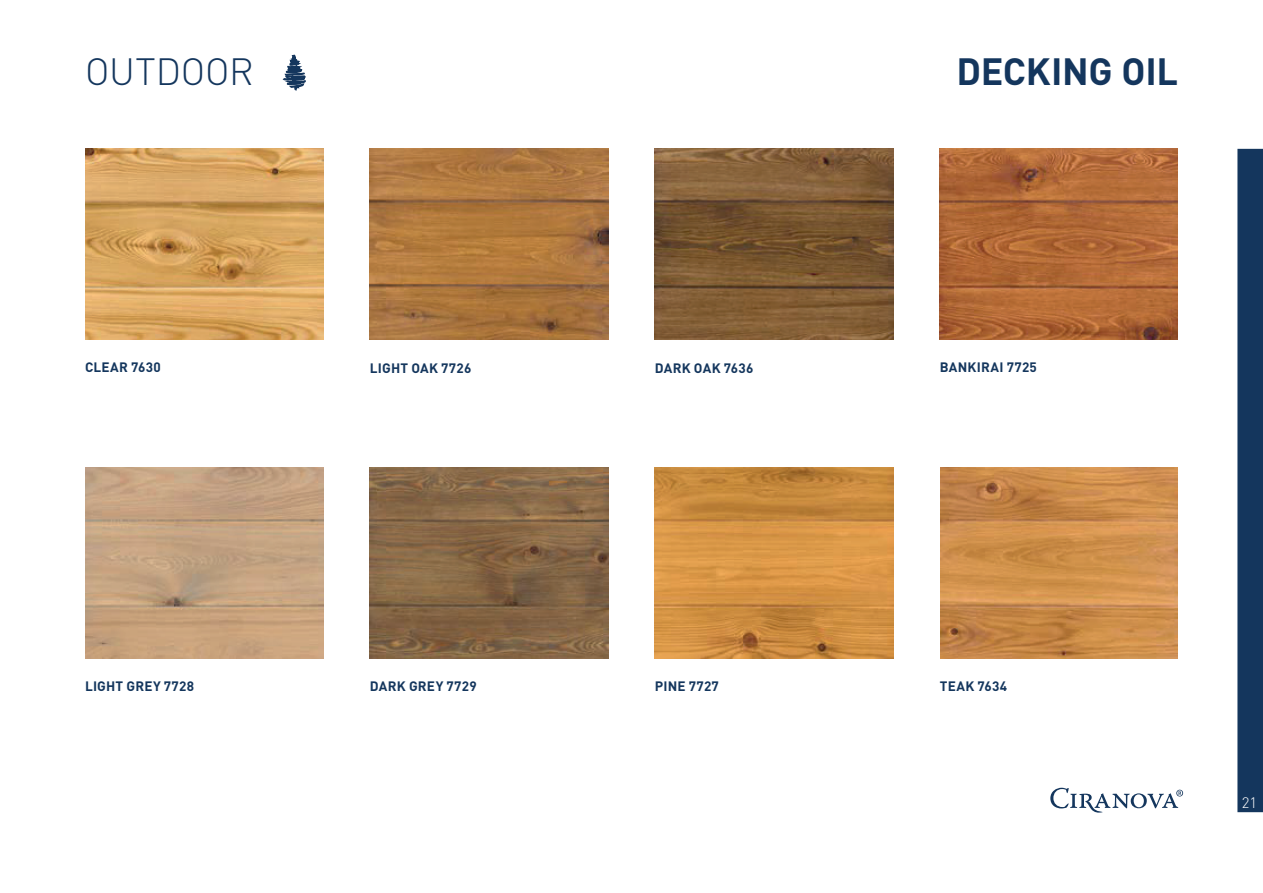
<style>
.page{position:relative;width:1263px;height:893px;background:#fff}
.page>*{position:absolute;margin:0;border:0;box-sizing:border-box;transform-origin:0 0}
.t1{font:700 37.5px "DIN";letter-spacing:-.01em;color:#14365d}
.t2{font:300 37.5px "DIN";letter-spacing:-.005em;color:#14365d}
.t3{font:300 15px "DIN";color:#fff}
.t4{font:700 13.5px "DIN";letter-spacing:.015em;color:#14365d}
</style>
<div class="page">
<svg style="left:1050px;top:788px;width:133px;height:25px"></svg>
<svg style="left:1237px;top:149px;width:26px;height:663px;background:#1c3d62"></svg>
<img style="left:940px;top:148px;width:238px;height:192px">
<img style="left:85px;top:148px;width:238px;height:192px">
<img style="left:655px;top:148px;width:238px;height:192px">
<img style="left:370px;top:467px;width:238px;height:191px">
<img style="left:85px;top:467px;width:238px;height:191px">
<img style="left:655px;top:467px;width:238px;height:191px">
<img style="left:940px;top:467px;width:238px;height:191px">
<img style="left:370px;top:148px;width:238px;height:192px">
<svg style="left:282px;top:54px;width:24px;height:37px"></svg>
<h1 class="t2" style="left:85px;top:49px;width:170px">OUTDOOR</h1>
<h1 class="t1" style="left:956px;top:47px;width:223px">DECKING OIL</h1>
<p class="t4" style="left:85px;top:359px;width:77px">CLEAR 7630</p>
<p class="t4" style="left:370px;top:359px;width:103px">LIGHT OAK 7726</p>
<p class="t4" style="left:655px;top:359px;width:100px">DARK OAK 7636</p>
<p class="t4" style="left:940px;top:359px;width:99px">BANKIRAI 7725</p>
<p class="t4" style="left:85px;top:677px;width:111px">LIGHT GREY 7728</p>
<p class="t4" style="left:370px;top:677px;width:108px">DARK GREY 7729</p>
<p class="t4" style="left:655px;top:677px;width:66px">PINE 7727</p>
<p class="t4" style="left:940px;top:677px;width:69px">TEAK 7634</p>
<p class="t3" style="left:1242px;top:793px;width:17px">21</p>
</div>
